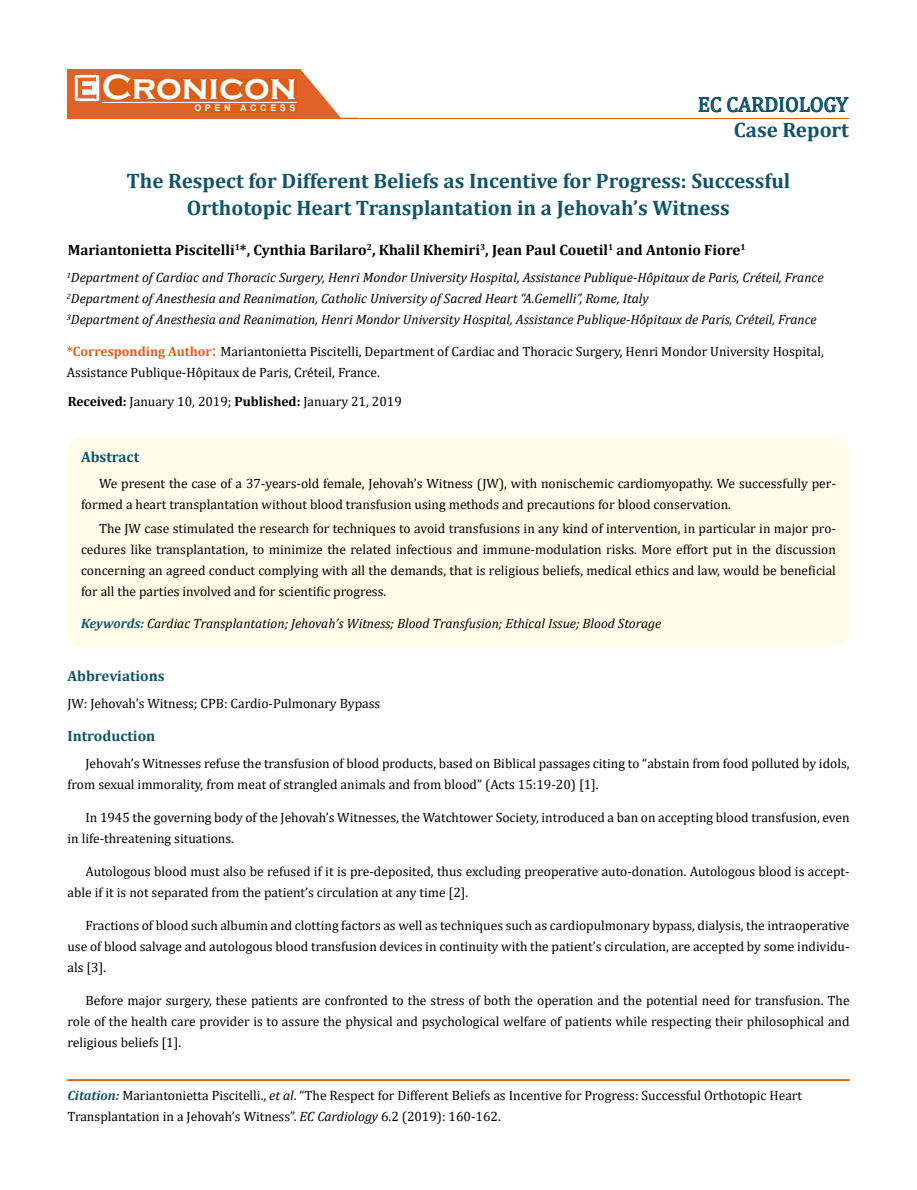
<style>
.page{position:relative;width:917px;height:1190px;background:#fff}
.page>*{position:absolute;margin:0;border:0;box-sizing:border-box;transform-origin:0 0}
.t1{font:700 36px "Copperplate Gothic";color:#fff}
.t2{font:700 21px/27px "Cambria";color:#0e546a;text-align:center}
.t3{font:21px "Cambria";color:#0e546a}
.t4{font:700 15px "Cambria";color:#000}
.t5{font:700 15px "Cambria";color:#0e546a}
.t6{font:13.5px/21px "Cambria";color:#000}
.t7{font:italic 13.5px/21px "Cambria";color:#000}
.t8{font:700 9px "Arial";letter-spacing:.4em;color:#fff}
.s1{font-weight:700;color:#e05d1a}
.s2{font-size:18px;color:#e05d1a}
.s3{font-weight:700}
.s4{font-weight:700;color:#0e546a}
.s5{font-weight:700;font-style:italic;color:#0e546a}
.s6{font-style:italic}
</style>
<div class="page">
<div style="left:67px;top:70px;width:290px;height:49px;background:#e06228"></div>
<svg style="left:300px;top:69px;width:58px;height:49px"></svg>
<img style="left:75px;top:75px;width:24px;height:26px">
<div style="left:102px;top:79px;width:195px;height:21px;background:#df5d11"></div>
<div style="left:194px;top:105px;width:103px;height:7px;background:#df5d11"></div>
<svg style="left:698px;top:97px;width:150px;height:15px"></svg>
<hr style="left:102px;top:102px;width:194px;height:1px;background:#fff">
<hr style="left:279px;top:118px;width:569px;height:1px;background:#e05d1a">
<hr style="left:67px;top:1080px;width:782px;height:1px;background:#e05d1a">
<div style="left:67px;top:1079px;width:782px;height:1px;border:1px solid #e05d1a"></div>
<div style="left:67px;top:436px;width:782px;height:211px;background:#fffde9;border-radius:18px"></div>
<h1 class="t1" style="left:102px;top:68px;width:196px">Cronicon</h1>
<p class="t8" style="left:194px;top:102px;width:103px">OPEN ACCESS</p>
<h2 class="t3" style="left:697px;top:92px;width:152px">EC CARDIOLOGY</h2>
<h2 class="t2" style="left:733px;top:116px;width:117px">Case Report</h2>
<h2 class="t2" style="left:126px;top:166px;width:665px">The Respect for Different Beliefs as Incentive for Progress: Successful<br>Orthotopic Heart Transplantation in a Jehovah’s Witness</h2>
<p class="t4" style="left:68px;top:239px;width:679px">Mariantonietta Piscitelli<sup>1</sup>*, Cynthia Barilaro<sup>2</sup>, Khalil Khemiri<sup>3</sup>, Jean Paul Couetil<sup>1</sup> and Antonio Fiore<sup>1</sup></p>
<p class="t7" style="left:67px;top:266px;width:758px"><sup>1</sup>Department of Cardiac and Thoracic Surgery, Henri Mondor University Hospital, Assistance Publique-Hôpitaux de Paris, Créteil, France<br><sup>2</sup>Department of Anesthesia and Reanimation, Catholic University of Sacred Heart “A.Gemelli”, Rome, Italy<br><sup>3</sup>Department of Anesthesia and Reanimation, Henri Mondor University Hospital, Assistance Publique-Hôpitaux de Paris, Créteil, France</p>
<p class="t6" style="left:67px;top:341px;width:758px"><span class="s1">*Corresponding Author</span><span class="s2">:</span> Mariantonietta Piscitelli, Department of Cardiac and Thoracic Surgery, Henri Mondor University Hospital,<br>Assistance Publique-Hôpitaux de Paris, Créteil, France.</p>
<p class="t6" style="left:68px;top:391px;width:335px"><span class="s3">Received:</span> January 10, 2019; <span class="s3">Published:</span> January 21, 2019</p>
<p class="t5" style="left:81px;top:446px;width:60px">Abstract</p>
<p class="t6" style="left:81px;top:472px;width:756px;text-indent:18px">We present the case of a 37-years-old female, Jehovah’s Witness (JW), with nonischemic cardiomyopathy. We successfully per&shy;formed a heart transplantation without blood transfusion using methods and precautions for blood conservation.</p>
<p class="t6" style="left:81px;top:517px;width:756px;text-align:justify;text-indent:18px">The JW case stimulated the research for techniques to avoid transfusions in any kind of intervention, in particular in major pro&shy;cedures like transplantation, to minimize the related infectious and immune-modulation risks. More effort put in the discussion concerning an agreed conduct complying with all the demands, that is religious beliefs, medical ethics and law, would be beneficial for all the parties involved and for scientific progress.</p>
<p class="t7" style="left:81px;top:612px;width:582px"><span class="s4">Keywords:</span> Cardiac Transplantation; Jehovah’s Witness; Blood Transfusion; Ethical Issue; Blood Storage</p>
<p class="t5" style="left:67px;top:665px;width:99px">Abbreviations</p>
<p class="t6" style="left:67px;top:693px;width:314px">JW: Jehovah’s Witness; CPB: Cardio-Pulmonary Bypass</p>
<p class="t5" style="left:67px;top:725px;width:89px">Introduction</p>
<p class="t6" style="left:67px;top:753px;width:783px;text-indent:18px">Jehovah’s Witnesses refuse the transfusion of blood products, based on Biblical passages citing to “abstain from food polluted by idols, from sexual immorality, from meat of strangled animals and from blood” (Acts 15:19-20) [1].</p>
<p class="t6" style="left:67px;top:807px;width:783px;text-indent:18px">In 1945 the governing body of the Jehovah’s Witnesses, the Watchtower Society, introduced a ban on accepting blood transfusion, even in life-threatening situations.</p>
<p class="t6" style="left:67px;top:861px;width:783px;text-indent:18px">Autologous blood must also be refused if it is pre-deposited, thus excluding preoperative auto-donation. Autologous blood is accept&shy;able if it is not separated from the patient’s circulation at any time [2].</p>
<p class="t6" style="left:67px;top:915px;width:783px;text-align:justify;text-indent:18px">Fractions of blood such albumin and clotting factors as well as techniques such as cardiopulmonary bypass, dialysis, the intraoperative use of blood salvage and autologous blood transfusion devices in continuity with the patient’s circulation, are accepted by some individu&shy;als [3].</p>
<p class="t6" style="left:67px;top:990px;width:783px;text-align:justify;text-indent:18px">Before major surgery, these patients are confronted to the stress of both the operation and the potential need for transfusion. The role of the health care provider is to assure the physical and psychological welfare of patients while respecting their philosophical and religious beliefs [1].</p>
<p class="t6" style="left:67px;top:1084px;width:736px"><span class="s5">Citation:</span> Mariantonietta Piscitelli., <span class="s6">et al</span>. “The Respect for Different Beliefs as Incentive for Progress: Successful Orthotopic Heart<br>Transplantation in a Jehovah’s Witness”. <span class="s6">EC Cardiology</span> 6.2 (2019): 160-162.</p>
</div>
